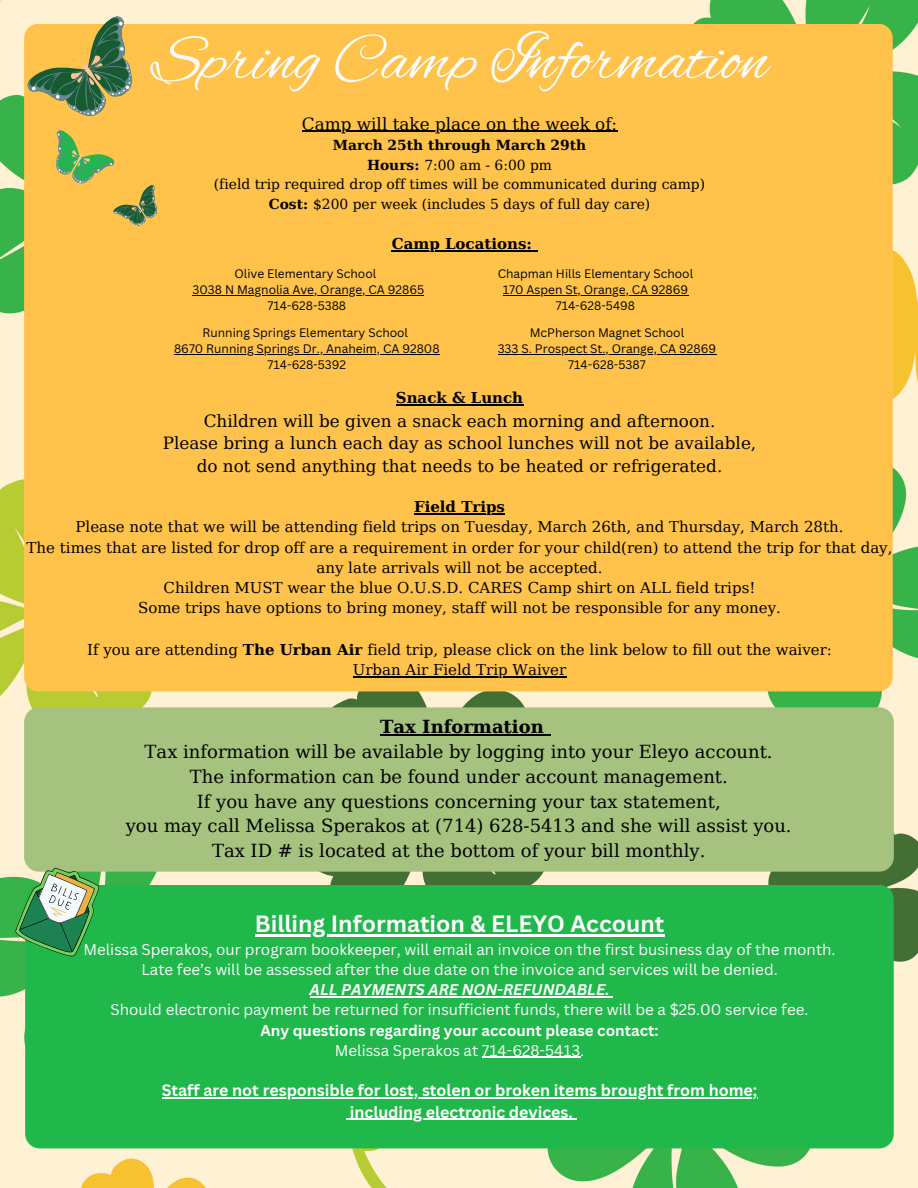
<style>
.page{position:relative;width:918px;height:1188px;background:#fff}
.page>*{position:absolute;margin:0;border:0;box-sizing:border-box;transform-origin:0 0}
.t1{font:66.9px "Alex Brush";color:#fbfbfa}
.t2{font:700 22.95px "Canva Sans";color:#fff}
.t3{font:18px/24.8px "DejaVu Serif";color:#000;text-align:center}
.t4{font:16.8px/22.5px "DejaVu Serif";color:#000;text-align:center}
.t5{font:700 15.9px "Canva Sans";color:#fff}
.t6{font:15.15px/20.2px "Canva Sans";color:#fff;text-align:center}
.t7{font:15px/20.2px "DejaVu Serif";color:#000;text-align:center}
.t8{font:700 15px "DejaVu Serif";color:#000}
.t9{font:13.8px/19.8px "DejaVu Serif";color:#000;text-align:center}
.t10{font:12px/16px "Canva Sans";color:#000;text-align:center}
.s1{font-weight:700}
.s2{font-weight:700;font-style:italic}
</style>
<div class="page">
<img style="left:1px;top:0;width:917px;height:1188px">
<div style="left:25px;top:885px;width:869px;height:263px;background:#20b84b"></div>
<div style="left:24px;top:24px;width:869px;height:667px;background:#ffc34c"></div>
<div style="left:24px;top:707px;width:870px;height:165px;background:#a5c27e"></div>
<hr style="left:380px;top:734px;width:164px;height:2px;background:#000">
<svg style="left:544px;top:734px;width:6px;height:2px"></svg>
<svg style="left:13px;top:858px;width:93px;height:103px;background:#67b26f"></svg>
<hr style="left:302px;top:131px;width:315px;height:1px;background:#000">
<hr style="left:392px;top:250px;width:140px;height:1px;background:#000">
<hr style="left:396px;top:404px;width:127px;height:1px;background:#000">
<hr style="left:414px;top:513px;width:91px;height:1px;background:#000">
<hr style="left:353px;top:676px;width:213px;height:1px;background:#000">
<svg style="left:24px;top:13px;width:139px;height:217px;background:#d1b454"></svg>
<hr style="left:192px;top:295px;width:232px;height:1px;background:#000">
<hr style="left:503px;top:295px;width:185px;height:1px;background:#000">
<hr style="left:498px;top:354px;width:218px;height:1px;background:#000">
<hr style="left:174px;top:354px;width:266px;height:1px;background:#000">
<hr style="left:255px;top:934px;width:409px;height:3px;background:#fff">
<hr style="left:310px;top:996px;width:300px;height:1px;background:#fff">
<hr style="left:482px;top:1057px;width:98px;height:1px;background:#fff">
<hr style="left:162px;top:1097px;width:595px;height:2px;background:#fff">
<hr style="left:350px;top:1119px;width:223px;height:1px;background:#fff">
<h4 class="t1" style="left:151px;top:23px;width:618px">Spring Camp Information</h4>
<h2 class="t4" style="left:302px;top:113px;width:317px">Camp will take place on the week of:</h2>
<h2 class="t9" style="left:214px;top:135px;width:493px"><span class="s1">March 25th through March 29th<br>Hours:</span> 7:00 am - 6:00 pm<br>(field trip required drop off times will be communicated during camp)<br><span class="s1">Cost:</span> $200 per week (includes 5 days of full day care)</h2>
<h1 class="t8" style="left:392px;top:235px;width:142px">Camp Locations:</h1>
<p class="t10" style="left:234px;top:266px;width:143px">Olive Elementary School</p>
<p class="t10" style="left:192px;top:282px;width:233px">3038 N Magnolia Ave, Orange, CA 92865<br>714-628-5388</p>
<p class="t10" style="left:203px;top:325px;width:207px">Running Springs Elementary School</p>
<p class="t10" style="left:174px;top:341px;width:267px">8670 Running Springs Dr., Anaheim, CA 92808</p>
<p class="t10" style="left:268px;top:357px;width:80px">714-628-5392</p>
<p class="t10" style="left:498px;top:266px;width:197px">Chapman Hills Elementary School</p>
<p class="t10" style="left:503px;top:282px;width:187px">170 Aspen St, Orange, CA 92869</p>
<p class="t10" style="left:556px;top:298px;width:81px">714-628-5498</p>
<p class="t10" style="left:530px;top:325px;width:156px">McPherson Magnet School</p>
<p class="t10" style="left:498px;top:341px;width:220px">333 S. Prospect St., Orange, CA 92869</p>
<p class="t10" style="left:568px;top:357px;width:79px">714-628-5387</p>
<h1 class="t8" style="left:396px;top:389px;width:129px">Snack &amp; Lunch</h1>
<h3 class="t4" style="left:163px;top:410px;width:595px">Children will be given a snack each morning and afternoon.<br>Please bring a lunch each day as school lunches will not be available, do not send anything that needs to be heated or refrigerated.</h3>
<h3 class="t7" style="left:27px;top:497px;width:867px"><span class="s1">Field Trips<br></span>Please note that we will be attending field trips on Tuesday, March 26th, and Thursday, March 28th.<br>The times that are listed for drop off are a requirement in order for your child(ren) to attend the trip for that day, any late arrivals will not be accepted.<br>Children MUST wear the blue O.U.S.D. CARES Camp shirt on ALL field trips!<br>Some trips have options to bring money, staff will not be responsible for any money.</h3>
<p class="t7" style="left:87px;top:640px;width:746px">If you are attending <span class="s1">The Urban Air</span> field trip, please click on the link below to fill out the waiver:</p>
<p class="t7" style="left:353px;top:660px;width:215px">Urban Air Field Trip Waiver</p>
<p class="t3" style="left:126px;top:715px;width:667px"><span class="s1">Tax Information<br></span>Tax information will be available by logging into your Eleyo account.<br>The information can be found under account management.<br>If you have any questions concerning your tax statement,<br>you may call Melissa Sperakos at (714) 628-5413 and she will assist you.<br>Tax ID # is located at the bottom of your bill monthly.</p>
<h1 class="t2" style="left:255px;top:908px;width:411px">Billing Information &amp; ELEYO Account</h1>
<h1 class="t6" style="left:83px;top:939px;width:754px">Melissa Sperakos, our program bookkeeper, will email an invoice on the first business day of the month.<br>Late fee’s will be assessed after the due date on the invoice and services will be denied.<br><span class="s2">ALL PAYMENTS ARE NON-REFUNDABLE.<br></span>Should electronic payment be returned for insufficient funds, there will be a $25.00 service fee.<br><span class="s1">Any questions regarding your account please contact:<br></span>Melissa Sperakos at 714-628-5413.</h1>
<p class="t5" style="left:162px;top:1079px;width:597px">Staff are not responsible for lost, stolen or broken items brought from home;</p>
<h3 class="t5" style="left:350px;top:1101px;width:224px">including electronic devices.</h3>
</div>
